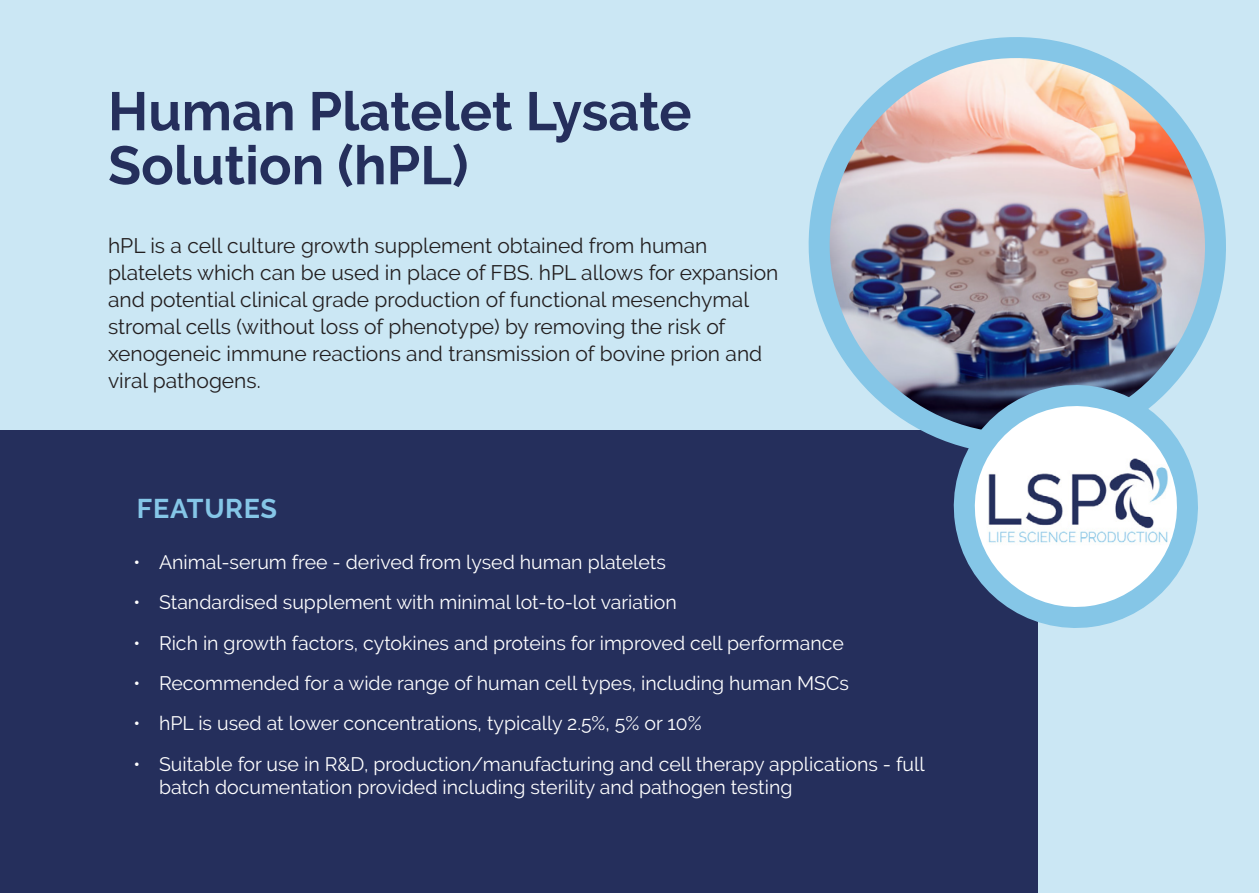
<style>
.page{position:relative;width:1259px;height:893px;background:#cbe7f4}
.page>*{position:absolute;margin:0;border:0;box-sizing:border-box;transform-origin:0 0}
.t1{font:700 54px "Raleway";color:#252f5c}
.t2{font:700 27px "Raleway";letter-spacing:.025em;color:#85c6e7}
.t3{font:21px/27px "Raleway";color:#231f20}
.t4{font:19.5px/23.4px "Raleway";color:#fff}
</style>
<div class="page">
<div style="left:0;top:431px;width:1037px;height:462px;background:#252f5c"></div>
<img style="left:769px;top:37px;width:457px;height:396px">
<svg style="left:926px;top:357px;width:299px;height:298px"></svg>
<p class="t1" style="left:108px;top:80px;width:585px">Human Platelet Lysate</p>
<p class="t1" style="left:108px;top:134px;width:362px">Solution (hPL)</p>
<p class="t3" style="left:108px;top:232px;width:672px">hPL is a cell culture growth supplement obtained from human platelets which can be used in place of FBS. hPL allows for expansion and potential clinical grade production of functional mesenchymal stromal cells (without loss of phenotype) by removing the risk of xenogeneic immune reactions and transmission of bovine prion and viral pathogens.</p>
<p class="t2" style="left:137px;top:493px;width:141px">FEATURES</p>
<p class="t4" style="left:134px;top:550px;width:534px">• Animal-serum free - derived from lysed human platelets</p>
<p class="t4" style="left:134px;top:591px;width:545px">• Standardised supplement with minimal lot-to-lot variation</p>
<p class="t4" style="left:134px;top:631px;width:712px">• Rich in growth factors, cytokines and proteins for improved cell performance</p>
<p class="t4" style="left:134px;top:671px;width:717px">• Recommended for a wide range of human cell types, including human MSCs</p>
<p class="t4" style="left:134px;top:712px;width:569px">• hPL is used at lower concentrations, typically 2.5%, 5% or 10%</p>
<p class="t4" style="left:159px;top:752px;width:767px;text-indent:-26px">• Suitable for use in R&amp;D, production/manufacturing and cell therapy applications - full batch documentation provided including sterility and pathogen testing</p>
</div>
